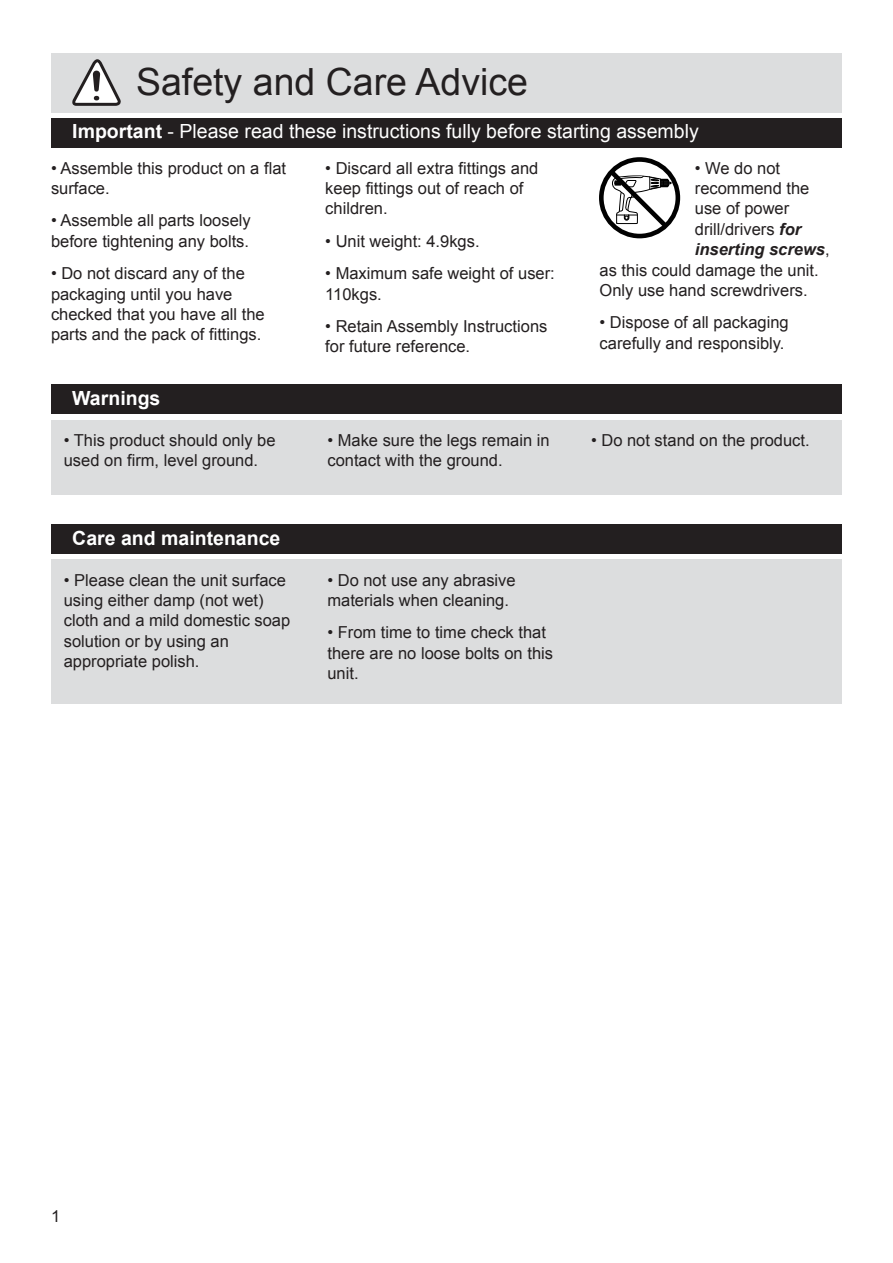
<style>
.page{position:relative;width:893px;height:1263px;background:#fff}
.page>*{position:absolute;margin:0;border:0;box-sizing:border-box;transform-origin:0 0}
.t1{font:37.5px "Arial";color:#231f20}
.t2{font:19.5px "Arial";color:#fff}
.t3{font:700 19.5px "Arial";color:#fff}
.t4{font:16.5px/20.4px "Arial";color:#231f20}
.t5{font:italic 700 16.5px "Arial";color:#231f20}
.s1{font-weight:700}
.s2{font-weight:700;font-style:italic}
.s3{font-weight:400;font-style:normal}
</style>
<div class="page">
<div style="left:51px;top:53px;width:791px;height:59px;background:#dcddde"></div>
<div style="left:51px;top:420px;width:791px;height:74px;background:#dcddde"></div>
<div style="left:51px;top:559px;width:791px;height:145px;background:#dcddde"></div>
<div style="left:51px;top:118px;width:791px;height:29px;background:#231f20"></div>
<div style="left:51px;top:384px;width:791px;height:30px;background:#231f20"></div>
<div style="left:51px;top:524px;width:791px;height:30px;background:#231f20"></div>
<svg style="left:72px;top:59px;width:49px;height:47px"></svg>
<div style="left:599px;top:157px;width:81px;height:81px;border:5px solid #010101;border-radius:50%"></div>
<svg style="left:606px;top:166px;width:66px;height:66px"></svg>
<h1 class="t1" style="left:136px;top:57px;width:393px">Safety and Care Advice</h1>
<p class="t2" style="left:72px;top:119px;width:628px"><span class="s1">Important</span> - Please read these instructions fully before starting assembly</p>
<p class="t4" style="left:51px;top:158px;width:237px">• Assemble this product on a flat surface.</p>
<p class="t4" style="left:51px;top:211px;width:201px">• Assemble all parts loosely before tightening any bolts.</p>
<p class="t4" style="left:51px;top:263px;width:215px">• Do not discard any of the packaging until you have checked that you have all the parts and the pack of fittings.</p>
<p class="t3" style="left:72px;top:385px;width:90px">Warnings</p>
<p class="t4" style="left:325px;top:158px;width:215px">• Discard all extra fittings and keep fittings out of reach of children.</p>
<p class="t4" style="left:325px;top:231px;width:156px">• Unit weight: 4.9kgs.</p>
<p class="t4" style="left:325px;top:263px;width:231px">• Maximum safe weight of user:<br>110kgs.</p>
<p class="t4" style="left:325px;top:316px;width:224px">• Retain Assembly Instructions for future reference.</p>
<p class="t4" style="left:695px;top:158px;width:87px">• We do not</p>
<p class="t4" style="left:695px;top:178px;width:116px">recommend the</p>
<p class="t4" style="left:695px;top:199px;width:96px">use of power</p>
<p class="t4" style="left:695px;top:219px;width:108px">drill/drivers <span class="s2">for</span></p>
<p class="t5" style="left:695px;top:238px;width:136px">inserting screws<span class="s3">,</span></p>
<p class="t4" style="left:600px;top:260px;width:221px">as this could damage the unit.</p>
<p class="t4" style="left:600px;top:280px;width:210px">Only use hand screwdrivers.</p>
<p class="t4" style="left:600px;top:313px;width:191px">• Dispose of all packaging carefully and responsibly.</p>
<p class="t4" style="left:64px;top:430px;width:213px">• This product should only be used on firm, level ground.</p>
<p class="t4" style="left:327px;top:430px;width:224px">• Make sure the legs remain in contact with the ground.</p>
<p class="t4" style="left:591px;top:430px;width:220px">• Do not stand on the product.</p>
<p class="t3" style="left:72px;top:525px;width:210px">Care and maintenance</p>
<p class="t4" style="left:64px;top:570px;width:228px">• Please clean the unit surface using either damp (not wet) cloth and a mild domestic soap solution or by using an appropriate polish.</p>
<p class="t4" style="left:327px;top:570px;width:190px">• Do not use any abrasive materials when cleaning.</p>
<p class="t4" style="left:327px;top:623px;width:227px">• From time to time check that there are no loose bolts on this unit.</p>
<p class="t4" style="left:51px;top:1206px;width:11px">1</p>
</div>
